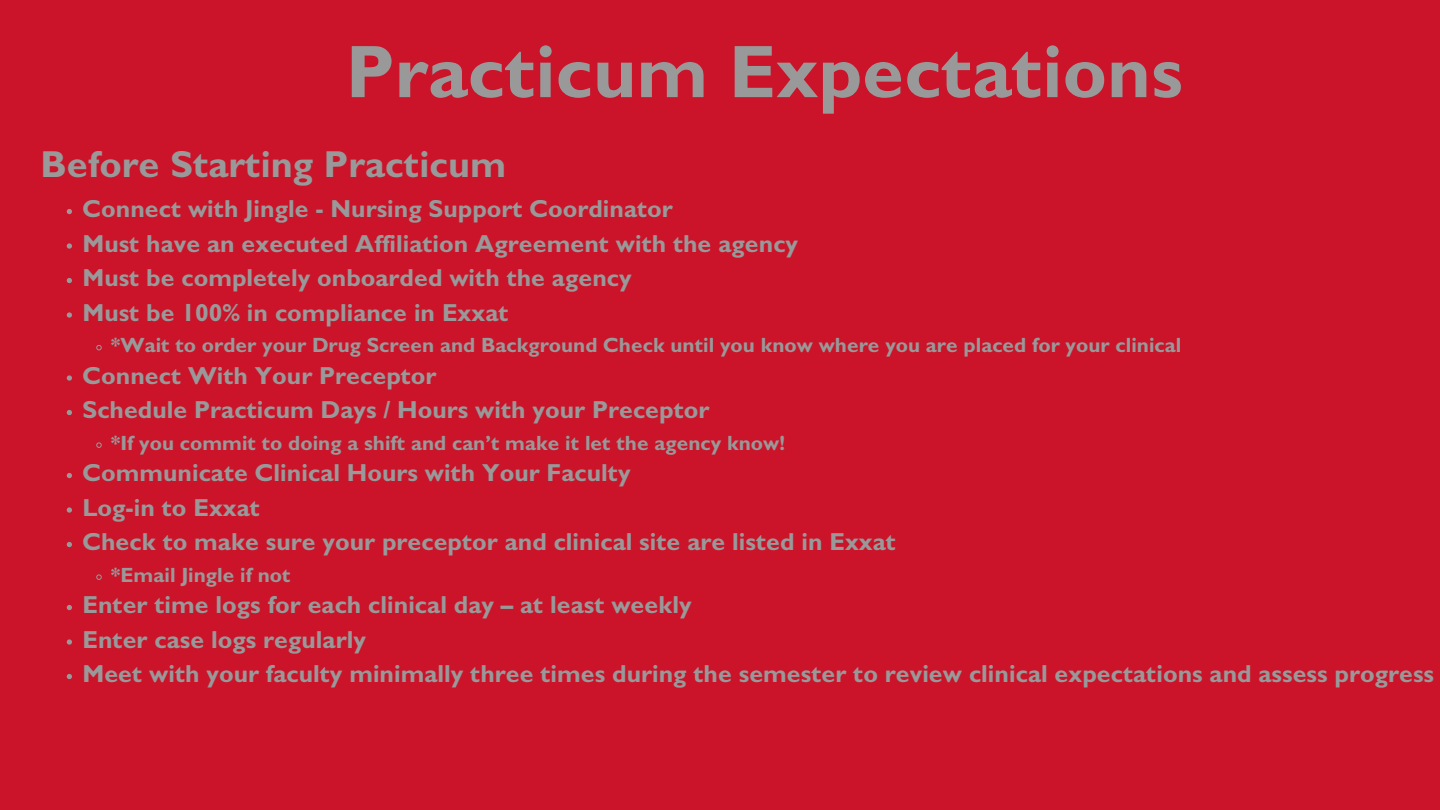
<style>
.page{position:relative;width:1440px;height:810px;background:#cb132a}
.page>*{position:absolute;margin:0;border:0;box-sizing:border-box;transform-origin:0 0}
.t1{font:700 74.8px "Gill Sans";color:#999}
.t2{font:700 37.7px "Gill Sans";color:#999}
.t3{font:700 24.7px "Gill Sans";color:#999}
.t4{font:700 20.7px "Gill Sans";color:#999}
</style>
<div class="page">
<svg style="left:67px;top:209px;width:5px;height:5px"></svg>
<svg style="left:67px;top:243px;width:5px;height:6px"></svg>
<svg style="left:67px;top:278px;width:5px;height:5px"></svg>
<svg style="left:67px;top:312px;width:5px;height:6px"></svg>
<svg style="left:96px;top:345px;width:6px;height:6px"></svg>
<svg style="left:67px;top:375px;width:5px;height:6px"></svg>
<svg style="left:67px;top:410px;width:5px;height:5px"></svg>
<svg style="left:96px;top:442px;width:6px;height:6px"></svg>
<svg style="left:67px;top:473px;width:5px;height:5px"></svg>
<svg style="left:67px;top:507px;width:5px;height:6px"></svg>
<svg style="left:67px;top:542px;width:5px;height:5px"></svg>
<svg style="left:96px;top:574px;width:6px;height:6px"></svg>
<svg style="left:67px;top:605px;width:5px;height:5px"></svg>
<svg style="left:67px;top:639px;width:5px;height:6px"></svg>
<svg style="left:67px;top:674px;width:5px;height:5px"></svg>
<h1 class="t1" style="left:346px;top:46px;width:838px">Practicum Expectations</h1>
<h2 class="t2" style="left:40px;top:151px;width:467px">Before Starting Practicum</h2>
<p class="t3" style="left:82px;top:200px;width:592px">Connect with Jingle - Nursing Support Coordinator</p>
<p class="t3" style="left:82px;top:235px;width:717px">Must have an executed Affiliation Agreement with the agency</p>
<p class="t3" style="left:82px;top:269px;width:551px">Must be completely onboarded with the agency</p>
<p class="t3" style="left:82px;top:304px;width:428px">Must be 100% in compliance in Exxat</p>
<p class="t4" style="left:111px;top:338px;width:1072px">*Wait to order your Drug Screen and Background Check until you know where you are placed for your clinical</p>
<p class="t3" style="left:82px;top:367px;width:356px">Connect With Your Preceptor</p>
<p class="t3" style="left:82px;top:401px;width:628px">Schedule Practicum Days / Hours with your Preceptor</p>
<p class="t4" style="left:111px;top:436px;width:676px">*If you commit to doing a shift and can’t make it let the agency know!</p>
<p class="t3" style="left:82px;top:464px;width:550px">Communicate Clinical Hours with Your Faculty</p>
<p class="t3" style="left:82px;top:499px;width:179px">Log-in to Exxat</p>
<p class="t3" style="left:82px;top:533px;width:815px">Check to make sure your preceptor and clinical site are listed in Exxat</p>
<p class="t4" style="left:111px;top:568px;width:181px">*Email Jingle if not</p>
<p class="t3" style="left:82px;top:596px;width:611px">Enter time logs for each clinical day – at least weekly</p>
<p class="t3" style="left:82px;top:631px;width:285px">Enter case logs regularly</p>
<p class="t3" style="left:82px;top:665px;width:1353px">Meet with your faculty minimally three times during the semester to review clinical expectations and assess progress</p>
</div>
